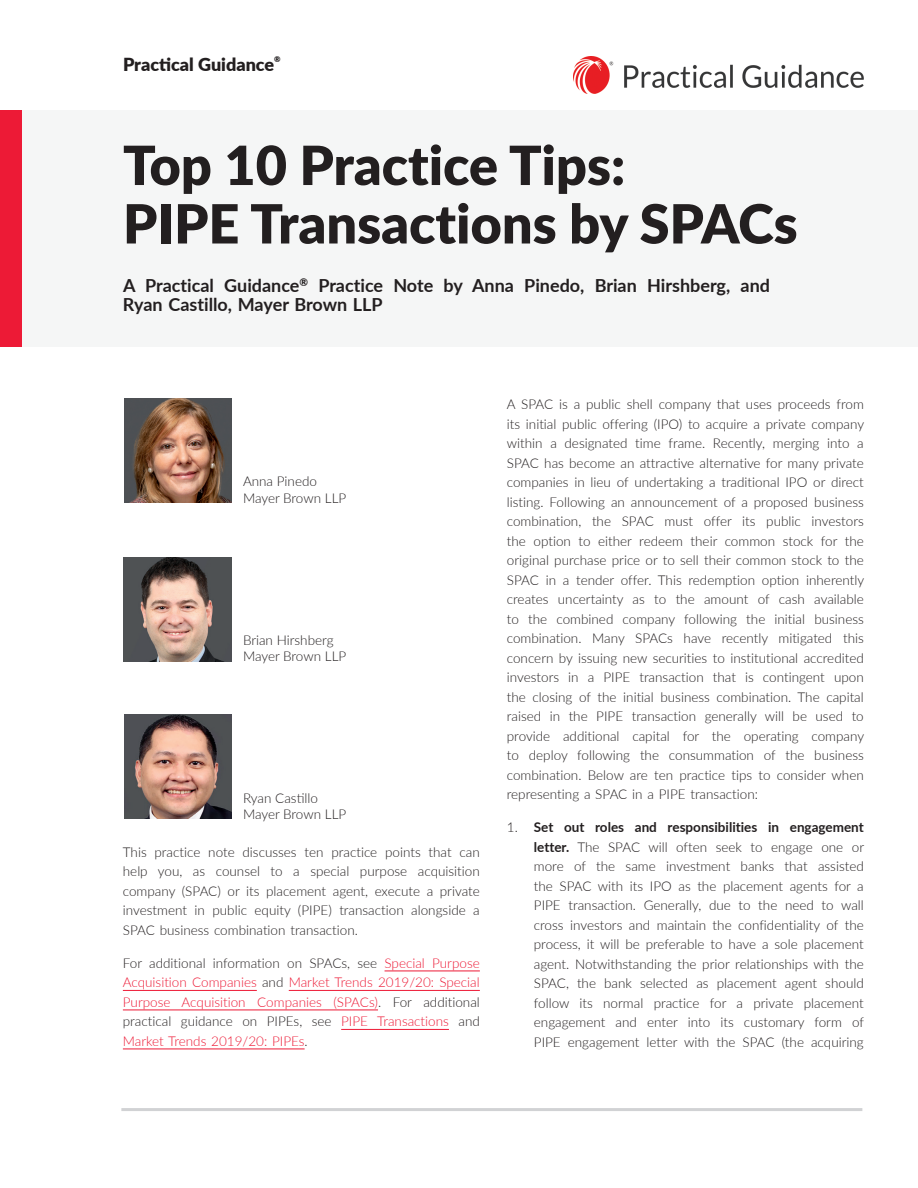
<style>
.page{position:relative;width:918px;height:1188px;background:#fff}
.page>*{position:absolute;margin:0;border:0;box-sizing:border-box;transform-origin:0 0}
.t1{font:900 54px/58.5px "Lato";color:#231f20}
.t2{font:700 18px/19.5px "Lato";color:#231f20}
.t3{font:900 18px "Lato";color:#231f20}
.t4{font:300 13.5px/19.5px "Lato";color:#231f20}
.t5{font:300 13.5px/19.5px "Lato";color:#ed1a36;text-align:justify}
.t6{font:900 7.8px "Lato";color:#231f20}
.s1{color:#231f20}
.s2{font-weight:700}
</style>
<div class="page">
<div style="left:0;top:110px;width:918px;height:237px;background:#f5f6f6"></div>
<div style="left:0;top:110px;width:22px;height:237px;background:#ed1a36"></div>
<img style="left:574px;top:57px;width:290px;height:36px">
<hr style="left:121px;top:1108px;width:741px;height:3px;background:#d1d2d4">
<img style="left:124px;top:399px;width:107px;height:103px">
<img style="left:123px;top:557px;width:108px;height:104px">
<img style="left:124px;top:715px;width:107px;height:104px">
<hr style="left:385px;top:971px;width:95px;height:1px;background:#ed1a36">
<hr style="left:123px;top:990px;width:134px;height:1px;background:#ed1a36">
<hr style="left:289px;top:990px;width:191px;height:1px;background:#ed1a36">
<hr style="left:123px;top:1010px;width:255px;height:1px;background:#ed1a36">
<hr style="left:341px;top:1029px;width:108px;height:1px;background:#ed1a36">
<hr style="left:123px;top:1049px;width:182px;height:1px;background:#ed1a36">
<h2 class="t3" style="left:123px;top:51px;width:153px">Practical Guidance</h2>
<p class="t6" style="left:274px;top:54px;width:8px">®</p>
<h1 class="t1" style="left:123px;top:134px;width:676px">Top 10 Practice Tips:<br>PIPE Transactions by SPACs</h1>
<h2 class="t2" style="left:123px;top:275px;width:649px">A Practical Guidance<sup>®</sup> Practice Note by Anna Pinedo, Brian Hirshberg, and<br>Ryan Castillo, Mayer Brown LLP</h2>
<p class="t4" style="left:243px;top:473px;width:105px;line-height:16.2px">Anna Pinedo<br>Mayer Brown LLP</p>
<p class="t4" style="left:243px;top:632px;width:105px;line-height:16.2px">Brian Hirshberg<br>Mayer Brown LLP</p>
<p class="t4" style="left:243px;top:789px;width:105px;line-height:16.2px">Ryan Castillo<br>Mayer Brown LLP</p>
<p class="t4" style="left:123px;top:842px;width:358px;text-align:justify">This practice note discusses ten practice points that can help you, as counsel to a special purpose acquisition company (SPAC) or its placement agent, execute a private investment in public equity (PIPE) transaction alongside a SPAC business combination transaction.</p>
<p class="t5" style="left:123px;top:953px;width:358px"><span class="s1">For additional information on SPACs, see</span> Special Purpose Acquisition Companies <span class="s1">and</span> Market Trends 2019/20: Special Purpose Acquisition Companies (SPACs)<span class="s1">. For additional practical guidance on PIPEs, see</span> PIPE Transactions <span class="s1">and </span>Market Trends 2019/20: PIPEs<span class="s1">.</span></p>
<p class="t4" style="left:507px;top:394px;width:359px;text-align:justify">A SPAC is a public shell company that uses proceeds from its initial public offering (IPO) to acquire a private company within a designated time frame. Recently, merging into a SPAC has become an attractive alternative for many private companies in lieu of undertaking a traditional IPO or direct listing. Following an announcement of a proposed business combination, the SPAC must offer its public investors the option to either redeem their common stock for the original purchase price or to sell their common stock to the SPAC in a tender offer. This redemption option inherently creates uncertainty as to the amount of cash available to the combined company following the initial business combination. Many SPACs have recently mitigated this concern by issuing new securities to institutional accredited investors in a PIPE transaction that is contingent upon the closing of the initial business combination. The capital raised in the PIPE transaction generally will be used to provide additional capital for the operating company to deploy following the consummation of the business combination. Below are ten practice tips to consider when representing a SPAC in a PIPE transaction:</p>
<p class="t4" style="left:534px;top:817px;width:332px;text-align:justify;text-indent:-27px">1. <span class="s2">Set out roles and responsibilities in engagement letter.</span> The SPAC will often seek to engage one or more of the same investment banks that assisted the SPAC with its IPO as the placement agents for a PIPE transaction. Generally, due to the need to wall cross investors and maintain the confidentiality of the process, it will be preferable to have a sole placement agent. Notwithstanding the prior relationships with the SPAC, the bank selected as placement agent should follow its normal practice for a private placement engagement and enter into its customary form of PIPE engagement letter with the SPAC (the acquiring</p>
</div>
